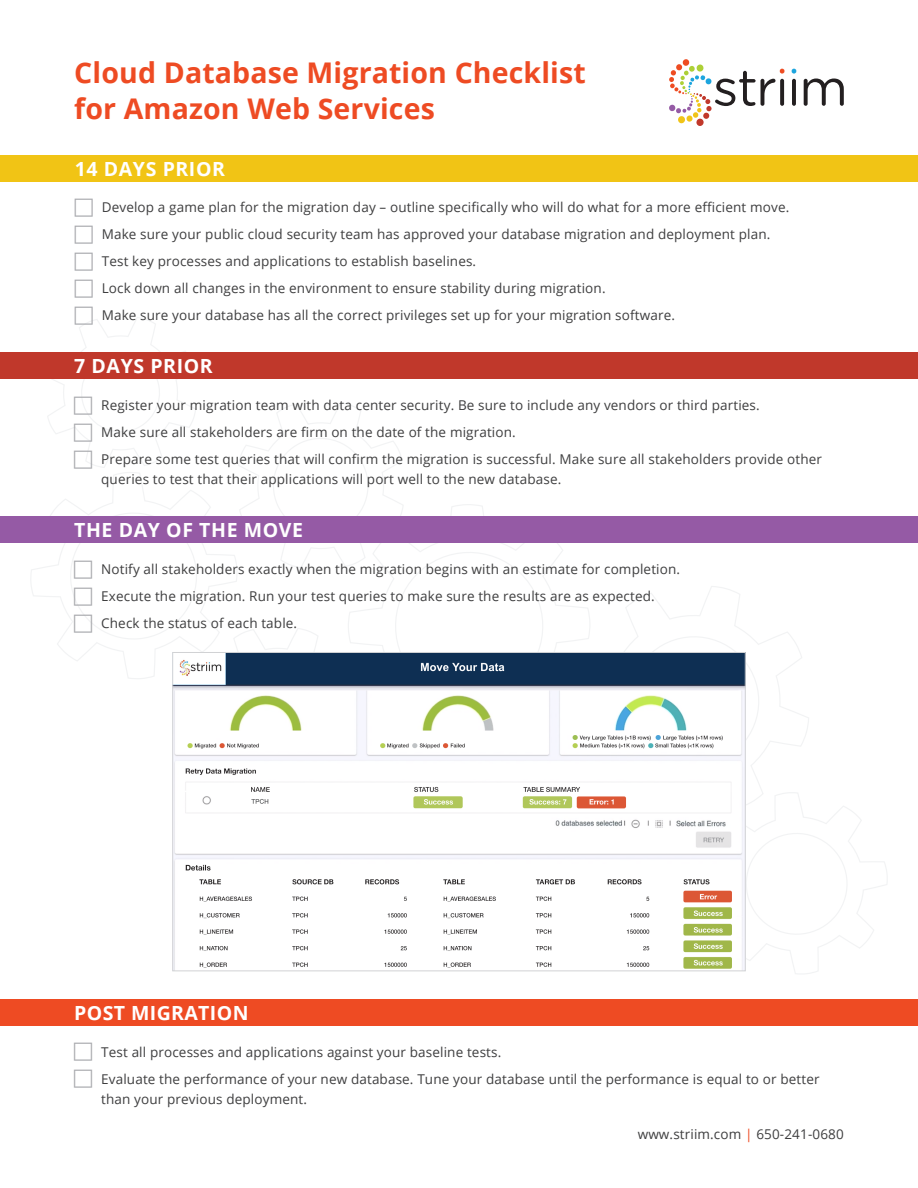
<style>
.page{position:relative;width:918px;height:1188px;background:#fff}
.page>*{position:absolute;margin:0;border:0;box-sizing:border-box;transform-origin:0 0}
.striim_orange{font:700 28.5px/36px "Open Sans";letter-spacing:.005em;color:#ee4b23}
.striim_orange-2{font:700 19.5px "Open Sans";letter-spacing:.03em;color:#fff}
.WA_text_checklist{font:13.5px/20.2px "Open Sans";letter-spacing:.01em;color:#3e3e3f}
.s1{color:#ee4b23}
</style>
<div class="page">
<svg style="left:348px;top:504px;width:229px;height:148px"></svg>
<svg style="left:237px;top:626px;width:124px;height:26px"></svg>
<svg style="left:238px;top:403px;width:166px;height:169px"></svg>
<svg style="left:30px;top:472px;width:207px;height:207px"></svg>
<svg style="left:705px;top:806px;width:183px;height:168px"></svg>
<svg style="left:579px;top:586px;width:231px;height:230px"></svg>
<div style="left:0;top:352px;width:918px;height:28px;background:#c0382b"></div>
<div style="left:0;top:516px;width:918px;height:27px;background:#955aa5"></div>
<div style="left:0;top:999px;width:918px;height:27px;background:#ee4b23"></div>
<svg style="left:669px;top:59px;width:115px;height:65px"></svg>
<svg style="left:780px;top:79px;width:4px;height:27px"></svg>
<svg style="left:792px;top:69px;width:4px;height:5px"></svg>
<hr style="left:792px;top:79px;width:4px;height:27px;background:#231f20;border-radius:2px">
<svg style="left:804px;top:79px;width:40px;height:27px"></svg>
<div style="left:0;top:155px;width:918px;height:27px;background:#f1c415"></div>
<img style="left:174px;top:654px;width:570px;height:315px">
<svg style="left:74px;top:560px;width:27px;height:18px"></svg>
<svg style="left:74px;top:587px;width:27px;height:18px"></svg>
<svg style="left:74px;top:614px;width:27px;height:18px"></svg>
<svg style="left:45px;top:317px;width:152px;height:151px"></svg>
<p class="striim_orange" style="left:74px;top:54px;width:513px">Cloud Database Migration Checklist for Amazon Web Services</p>
<p class="striim_orange-2" style="left:75px;top:155px;width:152px">14 DAYS PRIOR</p>
<p class="WA_text_checklist" style="left:102px;top:197px;width:689px">Develop a game plan for the migration day – outline specifically who will do what for a more efficient move.</p>
<p class="WA_text_checklist" style="left:102px;top:224px;width:670px">Make sure your public cloud security team has approved your database migration and deployment plan.</p>
<p class="WA_text_checklist" style="left:102px;top:251px;width:376px">Test key processes and applications to establish baselines.</p>
<p class="WA_text_checklist" style="left:102px;top:278px;width:505px">Lock down all changes in the environment to ensure stability during migration.</p>
<p class="WA_text_checklist" style="left:102px;top:305px;width:575px">Make sure your database has all the correct privileges set up for your migration software.</p>
<p class="striim_orange-2" style="left:74px;top:353px;width:140px">7 DAYS PRIOR</p>
<p class="WA_text_checklist" style="left:101px;top:395px;width:660px">Register your migration team with data center security. Be sure to include any vendors or third parties.</p>
<p class="WA_text_checklist" style="left:101px;top:422px;width:416px">Make sure all stakeholders are firm on the date of the migration.</p>
<p class="WA_text_checklist" style="left:101px;top:449px;width:722px">Prepare some test queries that will confirm the migration is successful. Make sure all stakeholders provide other queries to test that their applications will port well to the new database.</p>
<p class="striim_orange-2" style="left:74px;top:517px;width:230px">THE DAY OF THE MOVE</p>
<p class="WA_text_checklist" style="left:101px;top:558px;width:580px">Notify all stakeholders exactly when the migration begins with an estimate for completion.</p>
<p class="WA_text_checklist" style="left:101px;top:585px;width:555px">Execute the migration. Run your test queries to make sure the results are as expected.</p>
<p class="WA_text_checklist" style="left:101px;top:612px;width:197px">Check the status of each table.</p>
<p class="striim_orange-2" style="left:74px;top:999px;width:176px">POST MIGRATION</p>
<p class="WA_text_checklist" style="left:101px;top:1041px;width:402px">Test all processes and applications against your baseline tests.</p>
<p class="WA_text_checklist" style="left:101px;top:1068px;width:720px">Evaluate the performance of your new database. Tune your database until the performance is equal to or better than your previous deployment.</p>
<p class="WA_text_checklist" style="left:638px;top:1124px;width:208px">www.striim.com <span class="s1">|</span> 650-241-0680</p>
</div>
